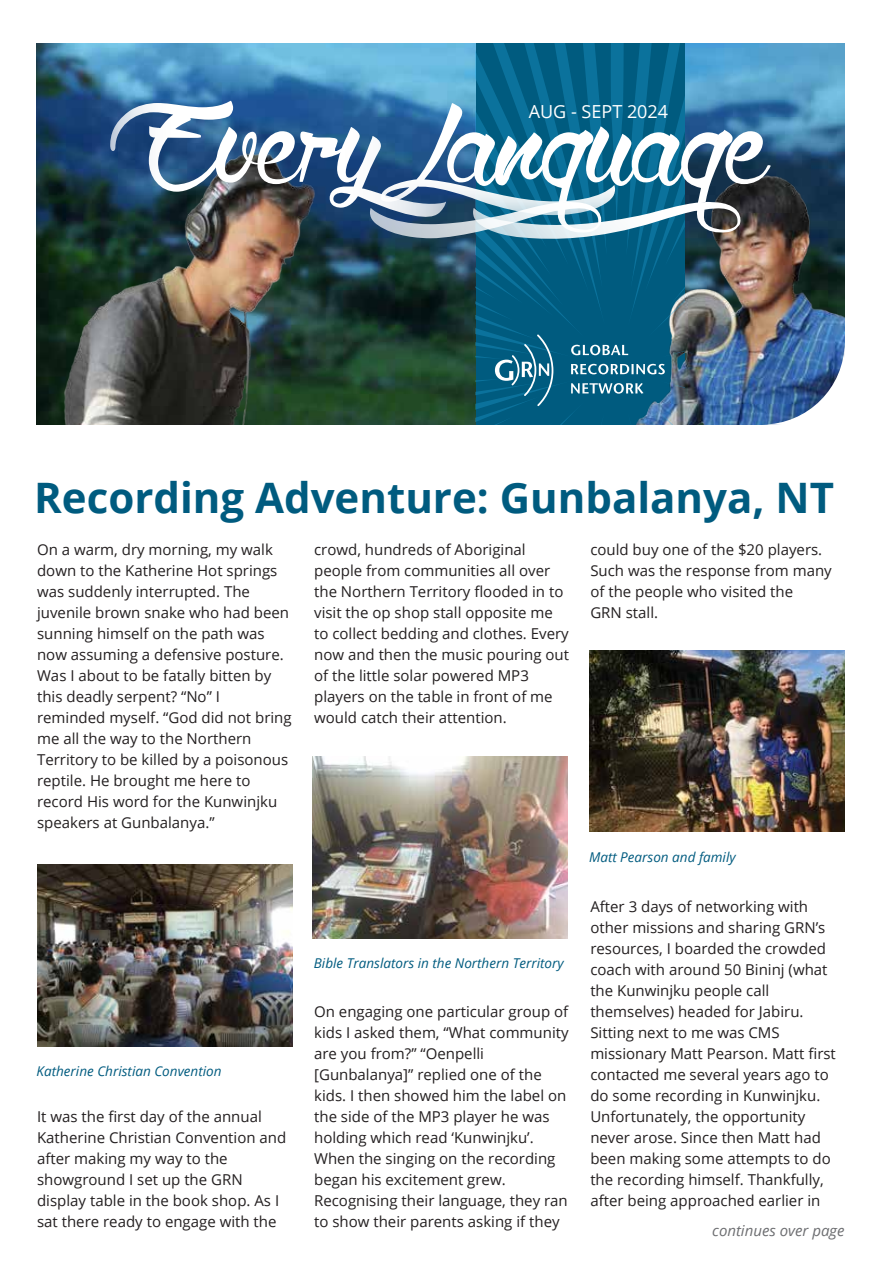
<style>
.page{position:relative;width:885px;height:1263px;background:#fff}
.page>*{position:absolute;margin:0;border:0;box-sizing:border-box;transform-origin:0 0}
.t1{font:700 42px "Open Sans";color:#005b7f}
.t2{font:18px "Open Sans";color:#fff}
.t3{font:15px/21px "Open Sans";color:#231f20}
.t4{font:italic 15px "Open Sans";color:#6d6e71}
.t5{font:italic 13.5px "Open Sans";color:#005b7f}
</style>
<div class="page">
<img style="left:312px;top:757px;width:255px;height:181px">
<img style="left:37px;top:865px;width:255px;height:181px">
<img style="left:589px;top:650px;width:255px;height:182px">
<img style="left:36px;top:43px;width:808px;height:382px">
<img style="left:56px;top:147px;width:265px;height:278px">
<img style="left:594px;top:162px;width:250px;height:263px">
<svg style="left:475px;top:43px;width:209px;height:381px;background:#086185"></svg>
<img style="left:110px;top:101px;width:660px;height:140px">
<svg style="left:495px;top:334px;width:58px;height:72px;background:#287695"></svg>
<svg style="left:571px;top:345px;width:93px;height:49px;background:#357d99"></svg>
<img style="left:762px;top:342px;width:83px;height:83px">
<p class="t2" style="left:528px;top:99px;width:141px">AUG - SEPT 2024</p>
<h1 class="t1" style="left:34px;top:468px;width:801px">Recording Adventure: Gunbalanya, NT</h1>
<p class="t3" style="left:37px;top:539px;width:256px">On a warm, dry morning, my walk down to the Katherine Hot springs was suddenly interrupted. The juvenile brown snake who had been sunning himself on the path was now assuming a defensive posture.<br>Was I about to be fatally bitten by this deadly serpent? “No” I reminded myself. “God did not bring me all the way to the Northern<br>Territory to be killed by a poisonous reptile. He brought me here to record His word for the Kunwinjku speakers at Gunbalanya.”</p>
<p class="t3" style="left:314px;top:539px;width:256px">crowd, hundreds of Aboriginal people from communities all over the Northern Territory flooded in to visit the op shop stall opposite me to collect bedding and clothes. Every now and then the music pouring out of the little solar powered MP3 players on the table in front of me would catch their attention.</p>
<p class="t3" style="left:590px;top:539px;width:243px">could buy one of the $20 players.<br>Such was the response from many of the people who visited the<br>GRN stall.</p>
<p class="t5" style="left:37px;top:1062px;width:186px">Katherine Christian Convention</p>
<p class="t3" style="left:37px;top:1106px;width:251px">It was the first day of the annual<br>Katherine Christian Convention and after making my way to the showground I set up the GRN display table in the book shop. As I sat there ready to engage with the</p>
<p class="t5" style="left:314px;top:954px;width:251px">Bible Translators in the Northern Territory</p>
<p class="t3" style="left:314px;top:1001px;width:256px">On engaging one particular group of kids I asked them, “What community are you from?” “Oenpelli [Gunbalanya]” replied one of the kids. I then showed him the label on the side of the MP3 player he was holding which read ‘Kunwinjku’.<br>When the singing on the recording began his excitement grew.<br>Recognising their language, they ran to show their parents asking if they</p>
<p class="t5" style="left:589px;top:847px;width:148px">Matt Pearson and family</p>
<p class="t3" style="left:590px;top:896px;width:247px">After 3 days of networking with other missions and sharing GRN’s resources, I boarded the crowded coach with around 50 Bininj (what the Kunwinjku people call themselves) headed for Jabiru.<br>Sitting next to me was CMS missionary Matt Pearson. Matt first contacted me several years ago to do some recording in Kunwinjku.<br>Unfortunately, the opportunity never arose. Since then Matt had been making some attempts to do the recording himself. Thankfully, after being approached earlier in</p>
<p class="t4" style="left:712px;top:1220px;width:134px">continues over page</p>
</div>
